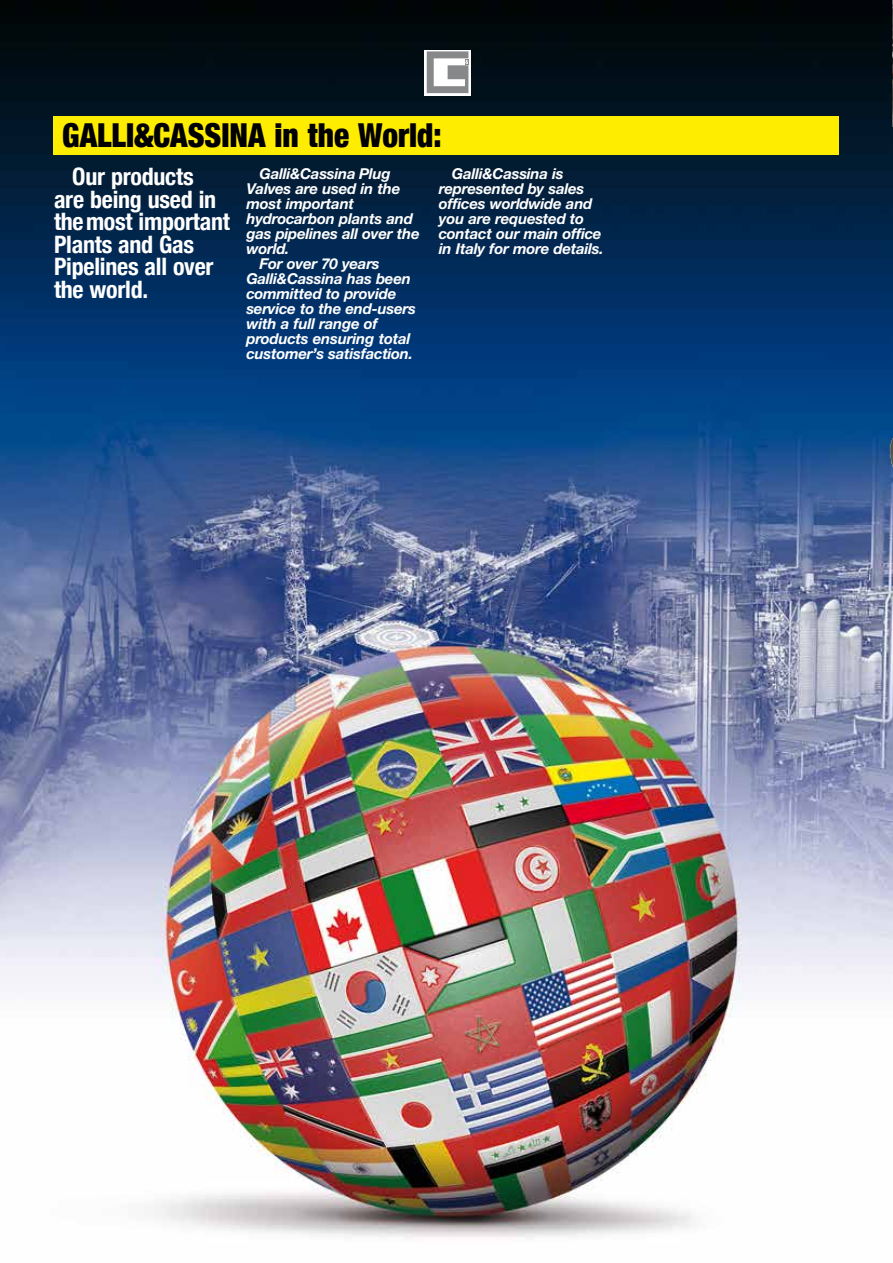
<style>
.page{position:relative;width:893px;height:1263px;background:#fff}
.page>*{position:absolute;margin:0;border:0;box-sizing:border-box;transform-origin:0 0}
.t1{font:900 condensed 33px "Helvetica Neue";color:#000;scale:.95 1}
.t2{font:700 condensed 24px/22.5px "Helvetica Neue";letter-spacing:-.01em;color:#fff}
.t3{font:italic 700 15px/15px "Helvetica Neue";letter-spacing:-.015em;color:#fff}
</style>
<div class="page">
<img style="left:0;top:0;width:893px;height:1239px">
<div style="left:54px;top:116px;width:785px;height:38px;background:#ffed00"></div>
<div style="left:425px;top:50px;width:46px;height:46px;background:linear-gradient(to right,#fff,#fff)"></div>
<svg style="left:427px;top:51px;width:42px;height:42px"></svg>
<svg style="left:892px;top:126px;width:1px;height:127px"></svg>
<img style="left:892px;top:0;width:1px;height:126px">
<hr style="left:892px;top:253px;width:1px;height:126px;background:#fff">
<hr style="left:892px;top:757px;width:1px;height:126px;background:#fff">
<img style="left:892px;top:883px;width:1px;height:126px">
<hr style="left:892px;top:1009px;width:1px;height:254px;background:#fefefe">
<svg style="left:892px;top:631px;width:1px;height:126px"></svg>
<img style="left:888px;top:1020px;width:4px;height:219px">
<img style="left:877px;top:367px;width:16px;height:156px">
<h1 class="t1" style="left:62px;top:108px;width:401px">GALLI&amp;CASSINA in the World:</h1>
<h2 class="t2" style="left:54px;top:164px;width:177px;text-indent:18px">Our products<br>are being used in themost important<br>Plants and Gas<br>Pipelines all over the world.</h2>
<p class="t3" style="left:259px;top:166px;width:133px">Galli&amp;Cassina Plug</p>
<p class="t3" style="left:439px;top:166px;width:166px;text-indent:13px">Galli&amp;Cassina is represented by sales offices worldwide and you are requested to contact our main office in Italy for more details.</p>
<p class="t3" style="left:246px;top:181px;width:155px">Valves are used in the</p>
<p class="t3" style="left:246px;top:196px;width:109px">most important</p>
<p class="t3" style="left:246px;top:211px;width:168px">hydrocarbon plants and</p>
<p class="t3" style="left:246px;top:226px;width:175px">gas pipelines all over the</p>
<p class="t3" style="left:246px;top:241px;width:45px">world.</p>
<p class="t3" style="left:259px;top:256px;width:122px">For over 70 years</p>
<p class="t3" style="left:246px;top:271px;width:166px">Galli&amp;Cassina has been</p>
<p class="t3" style="left:246px;top:286px;width:151px">committed to provide</p>
<p class="t3" style="left:246px;top:301px;width:171px">service to the end-users</p>
<p class="t3" style="left:246px;top:316px;width:133px">with a full range of</p>
<p class="t3" style="left:246px;top:331px;width:165px">products ensuring total</p>
<p class="t3" style="left:246px;top:346px;width:168px">customer’s satisfaction.</p>
</div>
